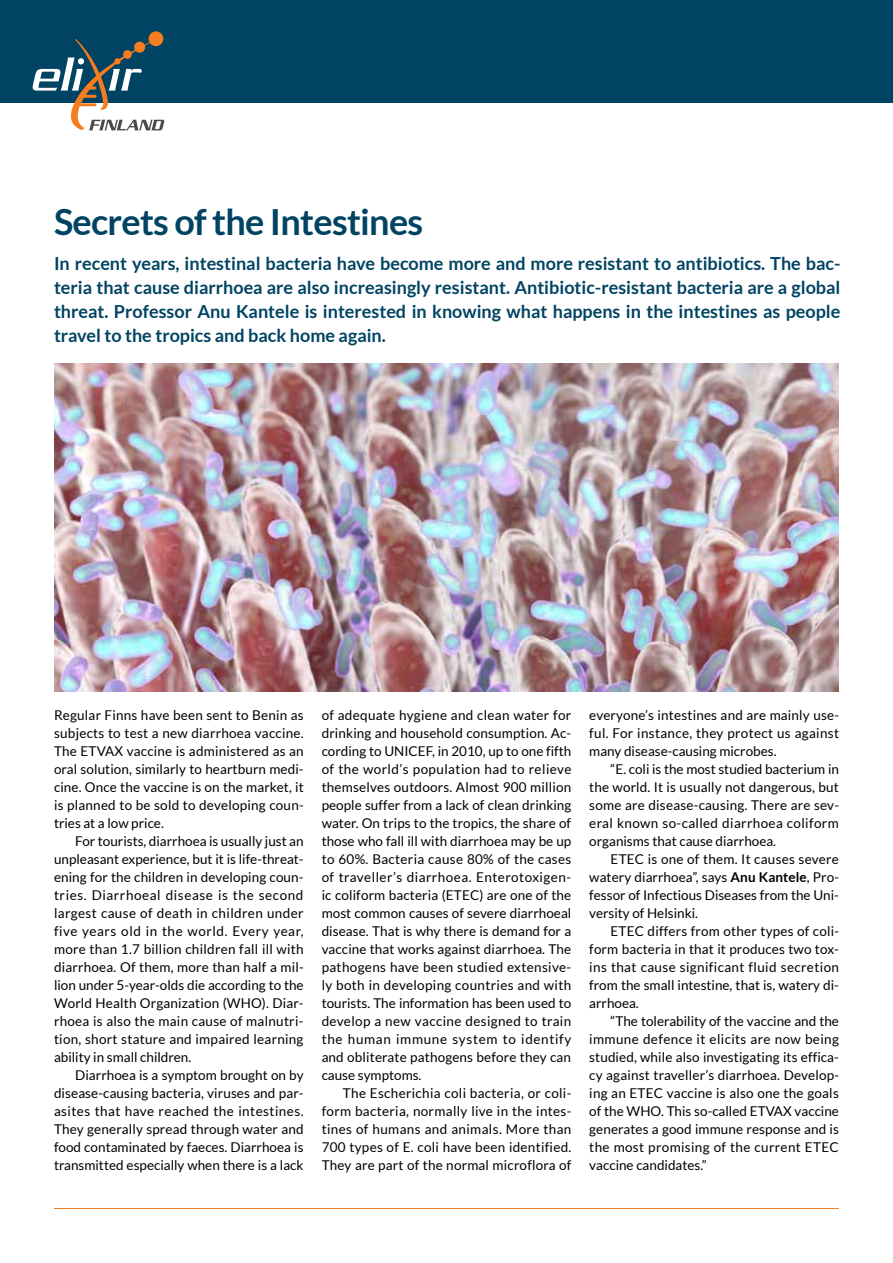
<style>
.page{position:relative;width:893px;height:1263px;background:#fff}
.page>*{position:absolute;margin:0;border:0;box-sizing:border-box;transform-origin:0 0}
.t1{font:700 36px "Lato";letter-spacing:-.02em;color:#004362}
.t2{font:700 18px/24px "Lato";color:#004362;text-align:justify}
.t3{font:13.5px/18px "Lato";color:#000;text-align:justify}
.s1{font-weight:700}
</style>
<div class="page">
<div style="left:0;top:0;width:893px;height:102px;background:#004362"></div>
<svg style="left:33px;top:31px;width:132px;height:100px"></svg>
<hr style="left:54px;top:1208px;width:785px;height:1px;background:#f57d20">
<img style="left:54px;top:364px;width:785px;height:327px">
<h1 class="t1" style="left:54px;top:202px;width:371px">Secrets of the Intestines</h1>
<p class="t2" style="left:54px;top:251px;width:788px">In recent years, intestinal bacteria have become more and more resistant to antibiotics. The bac&shy;teria that cause diarrhoea are also increasingly resistant. Antibiotic-resistant bacteria are a global threat. Professor Anu Kantele is interested in knowing what happens in the intestines as people travel to the tropics and back home again.</p>
<p class="t3" style="left:54px;top:706px;width:251px">Regular Finns have been sent to Benin as subjects to test a new diarrhoea vaccine.<br>The ETVAX vaccine is administered as an oral solution, similarly to heartburn medi&shy;cine. Once the vaccine is on the market, it is planned to be sold to developing coun&shy;tries at a low price.</p>
<p class="t3" style="left:54px;top:832px;width:251px;text-indent:21px">For tourists, diarrhoea is usually just an unpleasant experience, but it is life-threat&shy;ening for the children in developing coun&shy;tries. Diarrhoeal disease is the second largest cause of death in children under five years old in the world. Every year, more than 1.7 billion children fall ill with diarrhoea. Of them, more than half a mil&shy;lion under 5-year-olds die according to the World Health Organization (WHO). Diar&shy;rhoea is also the main cause of malnutri&shy;tion, short stature and impaired learning ability in small children.</p>
<p class="t3" style="left:54px;top:1066px;width:251px;text-indent:21px">Diarrhoea is a symptom brought on by disease-causing bacteria, viruses and par&shy;asites that have reached the intestines.<br>They generally spread through water and food contaminated by faeces. Diarrhoea is transmitted especially when there is a lack</p>
<p class="t3" style="left:322px;top:706px;width:251px">of adequate hygiene and clean water for drinking and household consumption. Ac&shy;cording to UNICEF, in 2010, up to one fifth of the world’s population had to relieve themselves outdoors. Almost 900 million people suffer from a lack of clean drinking water. On trips to the tropics, the share of those who fall ill with diarrhoea may be up to 60%. Bacteria cause 80% of the cases of traveller’s diarrhoea. Enterotoxigen&shy;ic coliform bacteria (ETEC) are one of the most common causes of severe diarrhoeal disease. That is why there is demand for a vaccine that works against diarrhoea. The pathogens have been studied extensive&shy;ly both in developing countries and with tourists. The information has been used to develop a new vaccine designed to train the human immune system to identify and obliterate pathogens before they can cause symptoms.</p>
<p class="t3" style="left:322px;top:1084px;width:251px;text-indent:21px">The Escherichia coli bacteria, or coli&shy;form bacteria, normally live in the intes&shy;tines of humans and animals. More than 700 types of E. coli have been identified.<br>They are part of the normal microflora of</p>
<p class="t3" style="left:589px;top:706px;width:251px">everyone’s intestines and are mainly use&shy;ful. For instance, they protect us against many disease-causing microbes.</p>
<p class="t3" style="left:589px;top:760px;width:251px;text-indent:21px">“E. coli is the most studied bacterium in the world. It is usually not dangerous, but some are disease-causing. There are sev&shy;eral known so-called diarrhoea coliform organisms that cause diarrhoea.</p>
<p class="t3" style="left:589px;top:850px;width:251px;text-indent:21px">ETEC is one of them. It causes severe watery diarrhoea”, says <span class="s1">Anu Kantele</span>, Pro&shy;fessor of Infectious Diseases from the Uni&shy;versity of Helsinki.</p>
<p class="t3" style="left:589px;top:922px;width:251px;text-indent:21px">ETEC differs from other types of coli&shy;form bacteria in that it produces two tox&shy;ins that cause significant fluid secretion from the small intestine, that is, watery di&shy;arrhoea.</p>
<p class="t3" style="left:589px;top:1012px;width:251px;text-indent:21px">“The tolerability of the vaccine and the immune defence it elicits are now being studied, while also investigating its effica&shy;cy against traveller’s diarrhoea. Develop&shy;ing an ETEC vaccine is also one the goals of the WHO. This so-called ETVAX vaccine generates a good immune response and is the most promising of the current ETEC vaccine candidates.”</p>
</div>
